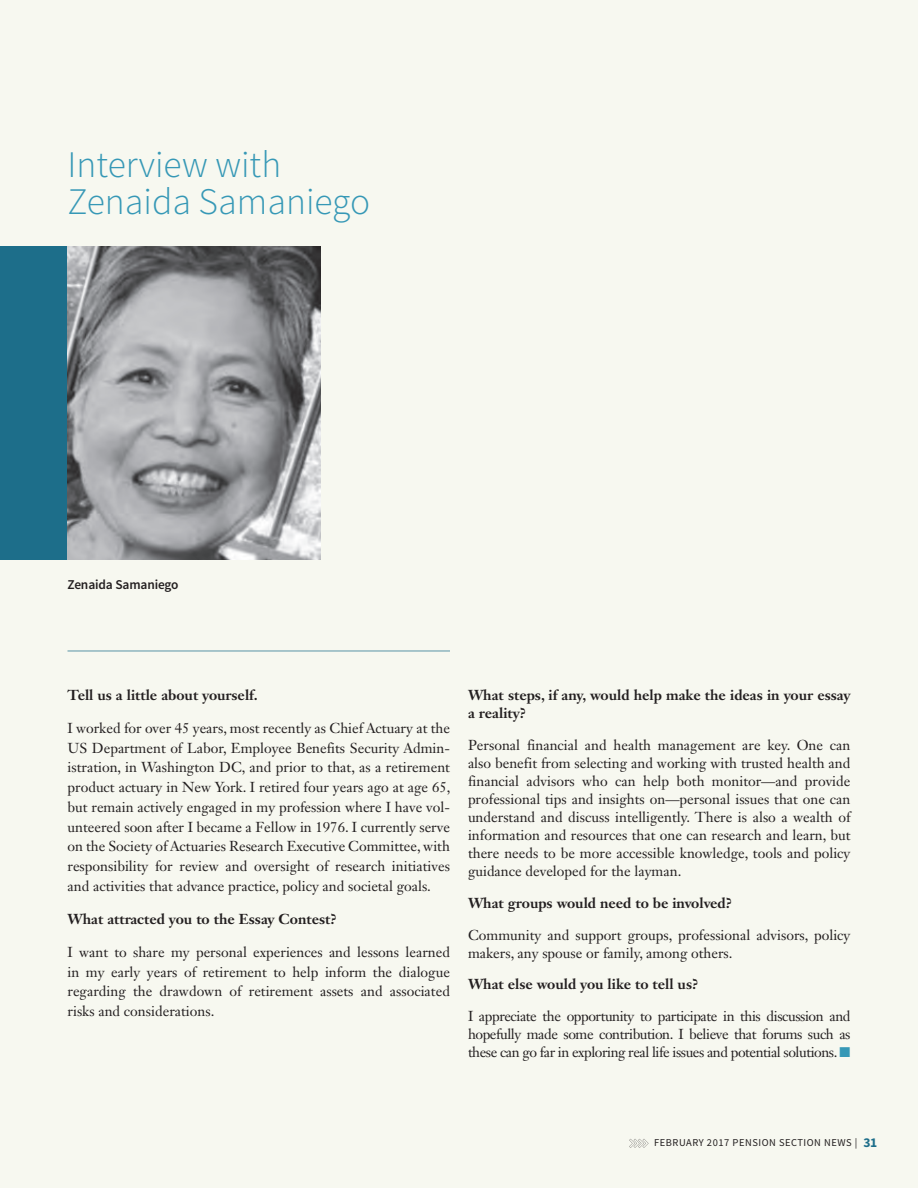
<style>
.page{position:relative;width:918px;height:1188px;background:#f7f8f0}
.page>*{position:absolute;margin:0;border:0;box-sizing:border-box;transform-origin:0 0}
.Article_TItle{font:300 37.5px/37.5px "Source Sans Pro";color:#3698b6}
.Article_Body{font:14.25px/19.6px "Janson Text LT Std";color:#231f20;text-align:justify}
.Article_Essay_questi{font:700 14.25px/18.1px "Janson Text LT Std";color:#231f20}
.Author_Bio{font:600 13.5px "Source Sans Pro";letter-spacing:-.01em;color:#231f20}
.t1{font:10.5px "Source Sans Pro";letter-spacing:.05em;color:#231f20}
.s1{color:#3698b6}
.s2{font-weight:700;font-size:13.5px;color:#1d6e8a}
</style>
<div class="page">
<svg style="left:629px;top:1139px;width:20px;height:9px"></svg>
<div style="left:0;top:246px;width:68px;height:314px;background:#1d6e8a"></div>
<img style="left:68px;top:246px;width:252px;height:314px">
<hr style="left:68px;top:650px;width:382px;height:2px;background:#1d6e8a">
<p class="Article_TItle" style="left:68px;top:146px;width:304px">Interview with<br>Zenaida Samaniego</p>
<p class="Author_Bio" style="left:68px;top:576px;width:113px">Zenaida Samaniego</p>
<p class="Article_Essay_questi" style="left:68px;top:686px;width:192px">Tell us a little about yourself.</p>
<p class="Article_Body" style="left:68px;top:718px;width:385px">I worked for over 45 years, most recently as Chief Actuary at the US Department of Labor, Employee Benefits Security Admin&shy;istration, in Washington DC, and prior to that, as a retirement product actuary in New York. I retired four years ago at age 65, but remain actively engaged in my profession where I have vol&shy;unteered soon after I became a Fellow in 1976. I currently serve on the Society of Actuaries Research Executive Committee, with responsibility for review and oversight of research initiatives and activities that advance practice, policy and societal goals.</p>
<p class="Article_Essay_questi" style="left:68px;top:910px;width:271px">What attracted you to the Essay Contest?</p>
<p class="Article_Body" style="left:68px;top:942px;width:384px">I want to share my personal experiences and lessons learned in my early years of retirement to help inform the dialogue regarding the drawdown of retirement assets and associated risks and considerations.</p>
<p class="Article_Essay_questi" style="left:468px;top:686px;width:384px">What steps, if any, would help make the ideas in your essay a reality?</p>
<p class="Article_Body" style="left:468px;top:735px;width:384px;line-height:18.1px">Personal financial and health management are key. One can also benefit from selecting and working with trusted health and financial advisors who can help both monitor—and provide professional tips and insights on—personal issues that one can understand and discuss intelligently. There is also a wealth of information and resources that one can research and learn, but there needs to be more accessible knowledge, tools and policy guidance developed for the layman.</p>
<p class="Article_Essay_questi" style="left:468px;top:894px;width:266px">What groups would need to be involved?</p>
<p class="Article_Body" style="left:468px;top:926px;width:384px;line-height:18.1px">Community and support groups, professional advisors, policy makers, any spouse or family, among others.</p>
<p class="Article_Essay_questi" style="left:468px;top:975px;width:232px">What else would you like to tell us?</p>
<p class="Article_Body" style="left:468px;top:1007px;width:384px;line-height:18.1px">I appreciate the opportunity to participate in this discussion and hopefully made some contribution. I believe that forums such as these can go far in exploring real life issues and potential solutions. <span class="s1">■</span></p>
<p class="t1" style="left:654px;top:1136px;width:224px">FEBRUARY 2017 PENSION SECTION NEWS | <span class="s2">31</span></p>
</div>
